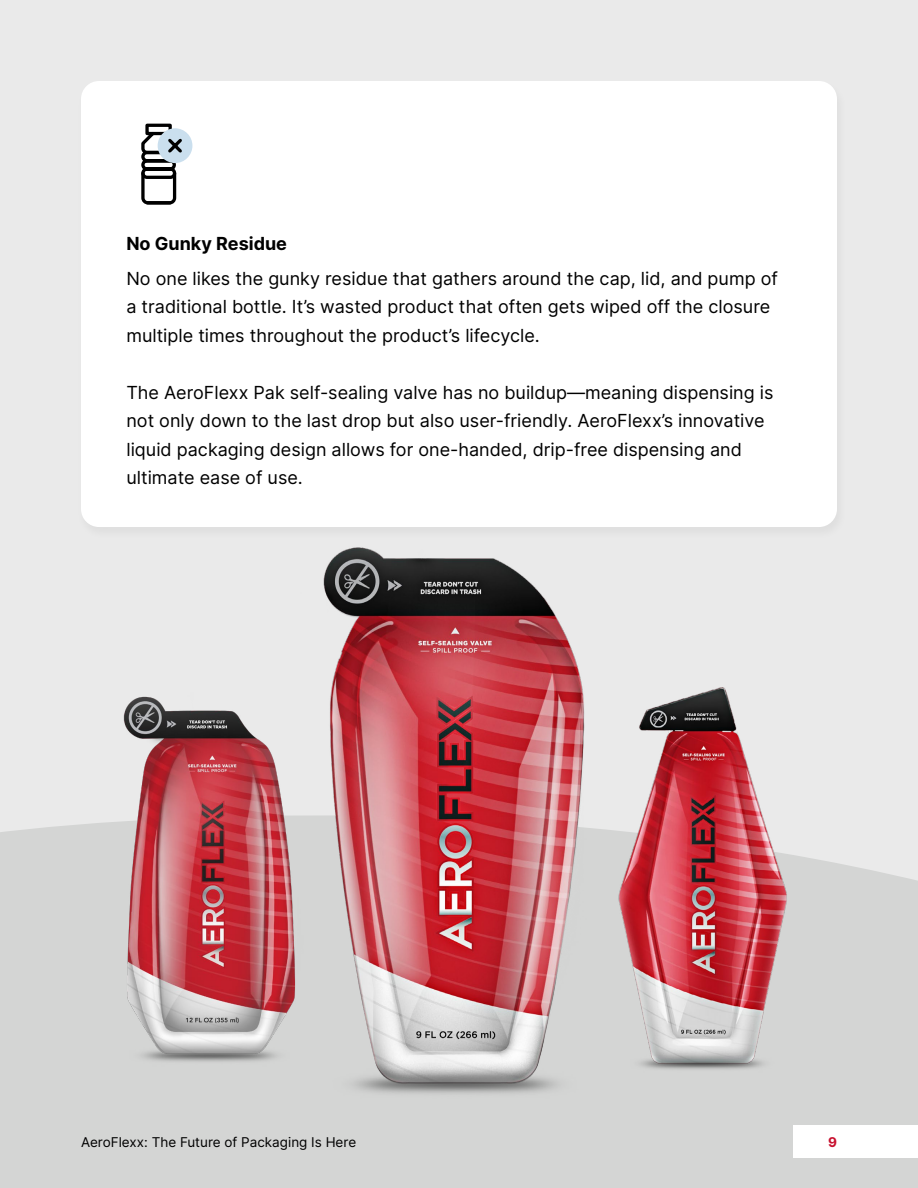
<style>
.page{position:relative;width:918px;height:1188px;background:#eaeaea}
.page>*{position:absolute;margin:0;border:0;box-sizing:border-box;transform-origin:0 0}
.t1{font:18px/28.5px "Inter";color:#000}
.t2{font:700 18px "Inter";color:#000}
.t3{font:13.5px "Inter";color:#000}
.t4{font:700 13.5px "Inter";color:#c8102e}
</style>
<div class="page">
<div style="left:81px;top:81px;width:756px;height:446px;background:#fff;border-radius:18px"></div>
<div style="left:158px;top:128px;width:34px;height:35px;background:#cadfee;border-radius:50%"></div>
<svg style="left:141px;top:124px;width:44px;height:81px"></svg>
<div style="left:0;top:827px;width:918px;height:361px;background:#d4d5d4"></div>
<img style="left:688px;top:687px;width:177px;height:394px">
<img style="left:323px;top:547px;width:365px;height:570px">
<img style="left:54px;top:641px;width:316px;height:478px">
<div style="left:794px;top:1125px;width:124px;height:33px;background:#fff"></div>
<p class="t2" style="left:126px;top:230px;width:162px">No Gunky Residue</p>
<p class="t1" style="left:126px;top:264px;width:653px">No one likes the gunky residue that gathers around the cap, lid, and pump of a traditional bottle. It’s wasted product that often gets wiped off the closure multiple times throughout the product’s lifecycle.</p>
<p class="t1" style="left:126px;top:378px;width:649px">The AeroFlexx Pak self-sealing valve has no buildup—meaning dispensing is not only down to the last drop but also user-friendly. AeroFlexx’s innovative liquid packaging design allows for one-handed, drip-free dispensing and ultimate ease of use.</p>
<p class="t3" style="left:81px;top:1133px;width:277px">AeroFlexx: The Future of Packaging Is Here</p>
<p class="t4" style="left:828px;top:1132px;width:10px">9</p>
</div>
